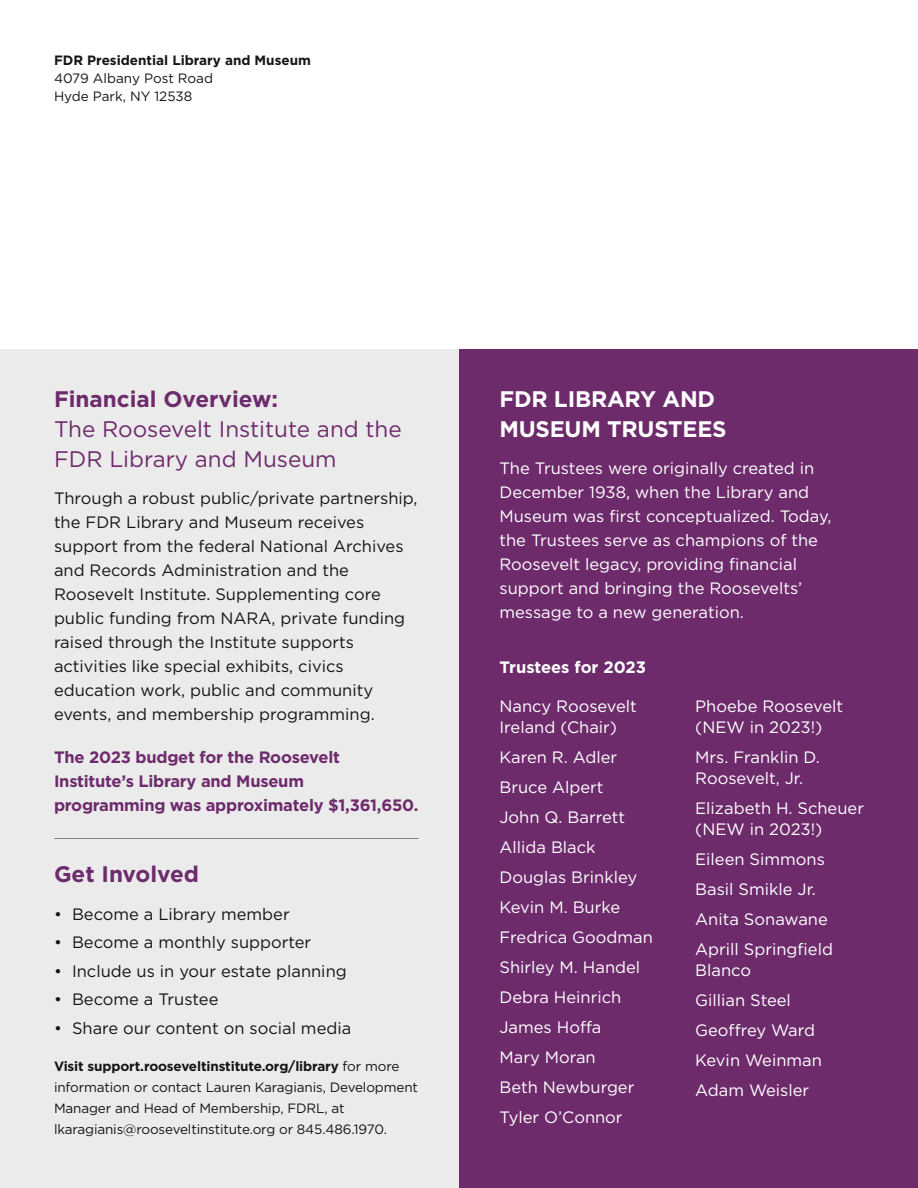
<style>
.page{position:relative;width:918px;height:1188px;background:#fff}
.page>*{position:absolute;margin:0;border:0;box-sizing:border-box;transform-origin:0 0}
.Case_Study_Text{font:22.5px/30px "Gotham";color:#6e2b6c}
.Case_Study_Text-2{font:700 22.5px/30px "Gotham";letter-spacing:-.01em;color:#fff}
.Case_Study_Text-3{font:700 22.5px "Gotham";color:#6e2b6c}
.Case_Study_Text-4{font:16.5px/24px "Gotham";color:#fff}
.Case_Study_Text-5{font:16.5px/24px "Gotham";color:#131516}
.Case_Study_Text-6{font:700 16.5px/24px "Gotham";letter-spacing:-.015em;color:#6e2b6c}
.Case_Study_Text-7{font:700 16.5px "Gotham";color:#fff}
.Case_Study_Text-8{font:13.5px/21px "Gotham";letter-spacing:-.01em;color:#131516}
.NEWSLETTER_Body{font:13.5px/18px "Gotham";color:#131516}
.s1{font-weight:700}
</style>
<div class="page">
<hr style="left:917px;top:0;width:1px;height:1188px;background:#4b4f56">
<div style="left:0;top:350px;width:459px;height:838px;background:#ebebec"></div>
<div style="left:459px;top:350px;width:459px;height:838px;background:#6e2b6c"></div>
<hr style="left:54px;top:838px;width:364px;height:1px;background:#131516">
<p class="NEWSLETTER_Body" style="left:54px;top:51px;width:259px"><span class="s1">FDR Presidential Library and Museum<br></span>4079 Albany Post Road<br>Hyde Park, NY 12538</p>
<p class="Case_Study_Text" style="left:54px;top:383px;width:349px"><span class="s1">Financial Overview:<br></span>The Roosevelt Institute and the<br>FDR Library and Museum</p>
<p class="Case_Study_Text-5" style="left:54px;top:486px;width:365px">Through a robust public/private partnership, the FDR Library and Museum receives support from the federal National Archives and Records Administration and the Roosevelt Institute. Supplementing core public funding from NARA, private funding raised through the Institute supports activities like special exhibits, civics education work, public and community events, and membership programming.</p>
<p class="Case_Study_Text-6" style="left:54px;top:745px;width:366px">The 2023 budget for the Roosevelt<br>Institute’s Library and Museum programming was approximately $1,361,650.</p>
<p class="Case_Study_Text-3" style="left:54px;top:859px;width:147px">Get Involved</p>
<p class="Case_Study_Text-5" style="left:54px;top:901px;width:237px">• Become a Library member</p>
<p class="Case_Study_Text-5" style="left:54px;top:930px;width:259px">• Become a monthly supporter</p>
<p class="Case_Study_Text-5" style="left:54px;top:958px;width:294px">• Include us in your estate planning</p>
<p class="Case_Study_Text-5" style="left:54px;top:987px;width:166px">• Become a Trustee</p>
<p class="Case_Study_Text-5" style="left:54px;top:1015px;width:299px">• Share our content on social media</p>
<p class="Case_Study_Text-8" style="left:54px;top:1055px;width:365px"><span class="s1">Visit support.rooseveltinstitute.org/library</span> for more information or contact Lauren Karagianis, Development Manager and Head of Membership, FDRL, at lkaragianis@rooseveltinstitute.org or 845.486.1970.</p>
<p class="Case_Study_Text-2" style="left:500px;top:384px;width:229px">FDR LIBRARY AND<br>MUSEUM TRUSTEES</p>
<p class="Case_Study_Text-4" style="left:500px;top:456px;width:334px">The Trustees were originally created in December 1938, when the Library and Museum was first conceptualized. Today, the Trustees serve as champions of the Roosevelt legacy, providing financial support and bringing the Roosevelts’ message to a new generation.</p>
<p class="Case_Study_Text-7" style="left:500px;top:656px;width:148px">Trustees for 2023</p>
<p class="Case_Study_Text-4" style="left:500px;top:695px;width:139px;line-height:21px">Nancy Roosevelt<br>Ireland (Chair)</p>
<p class="Case_Study_Text-4" style="left:500px;top:745px;width:119px">Karen R. Adler</p>
<p class="Case_Study_Text-4" style="left:500px;top:775px;width:106px">Bruce Alpert</p>
<p class="Case_Study_Text-4" style="left:500px;top:805px;width:127px">John Q. Barrett</p>
<p class="Case_Study_Text-4" style="left:500px;top:835px;width:98px">Allida Black</p>
<p class="Case_Study_Text-4" style="left:500px;top:865px;width:139px">Douglas Brinkley</p>
<p class="Case_Study_Text-4" style="left:500px;top:895px;width:122px">Kevin M. Burke</p>
<p class="Case_Study_Text-4" style="left:500px;top:925px;width:155px">Fredrica Goodman</p>
<p class="Case_Study_Text-4" style="left:500px;top:955px;width:142px">Shirley M. Handel</p>
<p class="Case_Study_Text-4" style="left:500px;top:985px;width:123px">Debra Heinrich</p>
<p class="Case_Study_Text-4" style="left:500px;top:1015px;width:103px">James Hoffa</p>
<p class="Case_Study_Text-4" style="left:500px;top:1045px;width:98px">Mary Moran</p>
<p class="Case_Study_Text-4" style="left:500px;top:1075px;width:136px">Beth Newburger</p>
<p class="Case_Study_Text-4" style="left:500px;top:1105px;width:125px">Tyler O’Connor</p>
<p class="Case_Study_Text-4" style="left:695px;top:695px;width:149px;line-height:21px">Phoebe Roosevelt (NEW in 2023!)</p>
<p class="Case_Study_Text-4" style="left:695px;top:746px;width:126px;line-height:21px">Mrs. Franklin D.<br>Roosevelt, Jr.</p>
<p class="Case_Study_Text-4" style="left:695px;top:797px;width:170px;line-height:21px">Elizabeth H. Scheuer (NEW in 2023!)</p>
<p class="Case_Study_Text-4" style="left:695px;top:847px;width:131px">Eileen Simmons</p>
<p class="Case_Study_Text-4" style="left:695px;top:877px;width:122px">Basil Smikle Jr.</p>
<p class="Case_Study_Text-4" style="left:695px;top:907px;width:134px">Anita Sonawane</p>
<p class="Case_Study_Text-4" style="left:695px;top:938px;width:139px;line-height:21px">Aprill Springfield<br>Blanco</p>
<p class="Case_Study_Text-4" style="left:695px;top:988px;width:97px">Gillian Steel</p>
<p class="Case_Study_Text-4" style="left:695px;top:1018px;width:121px">Geoffrey Ward</p>
<p class="Case_Study_Text-4" style="left:695px;top:1048px;width:128px">Kevin Weinman</p>
<p class="Case_Study_Text-4" style="left:695px;top:1078px;width:116px">Adam Weisler</p>
</div>
